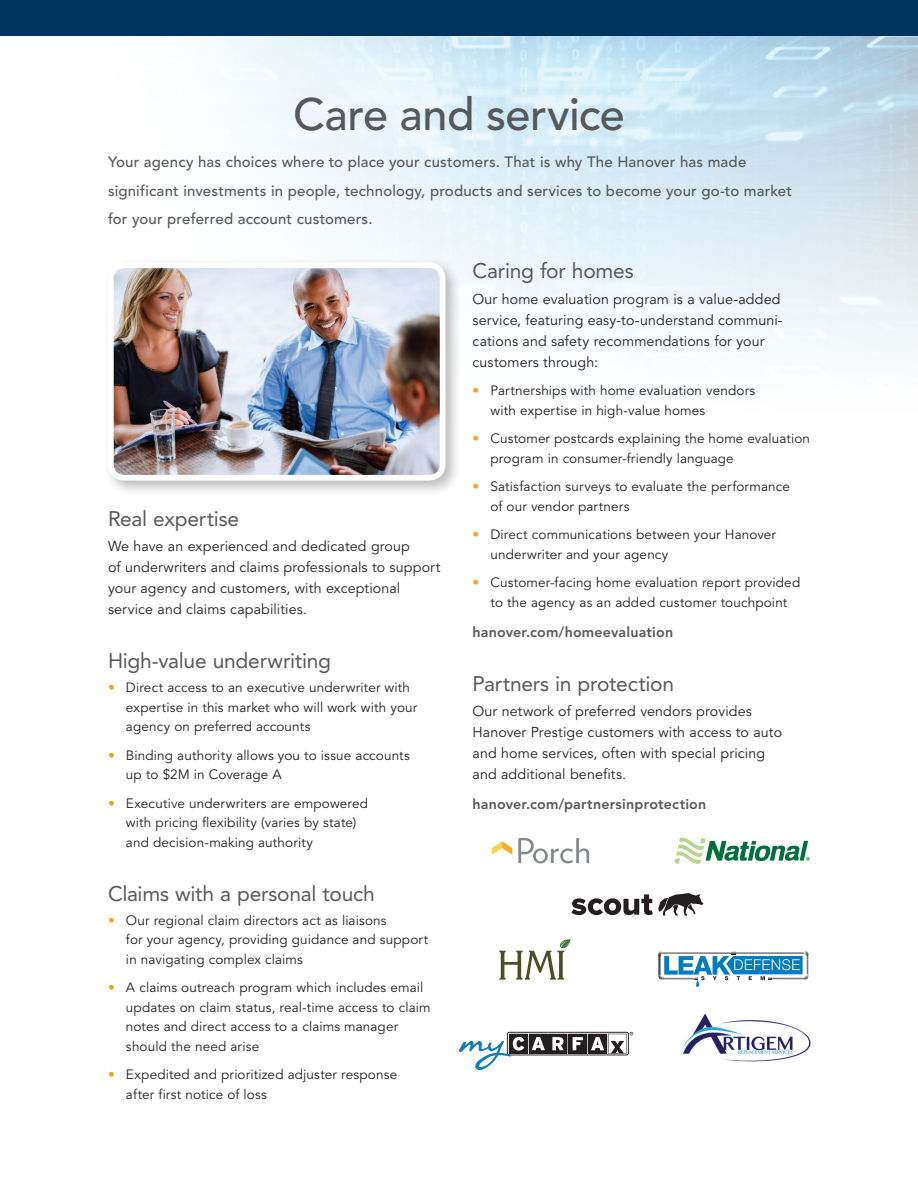
<style>
.page{position:relative;width:918px;height:1188px;background:#fff}
.page>*{position:absolute;margin:0;border:0;box-sizing:border-box;transform-origin:0 0}
.t1{font:500 45px "Avenir LT Std";letter-spacing:-.015em;color:#57585a}
.t2{font:21px "Avenir LT Std";letter-spacing:-.01em;color:#57585a}
.t3{font:500 15px/28.5px "Avenir LT Std";letter-spacing:.01em;color:#57585a}
.t4{font:14.25px/21px "Avenir LT Std";letter-spacing:.01em;color:#231f20}
.t5{font:800 14.25px "Avenir LT Std";letter-spacing:.015em;color:#57585a}
.t6{font:13.5px/19.5px "Avenir LT Std";letter-spacing:.01em;color:#231f20}
.s1{color:#f6a01b}
</style>
<div class="page">
<div style="left:0;top:0;width:918px;height:36px;background:#00345e"></div>
<svg style="left:572px;top:893px;width:131px;height:23px"></svg>
<svg style="left:499px;top:939px;width:72px;height:41px"></svg>
<svg style="left:658px;top:951px;width:151px;height:36px"></svg>
<svg style="left:674px;top:838px;width:136px;height:26px"></svg>
<div style="left:103px;top:257px;width:359px;height:239px;background:#231f20;opacity:.3"></div>
<img style="left:111px;top:265px;width:332px;height:213px">
<div style="left:108px;top:262px;width:337px;height:219px;border:6px solid #fff;border-radius:14px"></div>
<svg style="left:518px;top:838px;width:71px;height:25px"></svg>
<svg style="left:492px;top:841px;width:20px;height:14px"></svg>
<img style="left:681px;top:1013px;width:130px;height:49px">
<svg style="left:459px;top:1032px;width:174px;height:38px"></svg>
<h1 class="t1" style="left:293px;top:88px;width:333px">Care and service</h1>
<p class="t3" style="left:108px;top:148px;width:686px">Your agency has choices where to place your customers. That is why The Hanover has made significant investments in people, technology, products and services to become your go-to market for your preferred account customers.</p>
<h2 class="t2" style="left:108px;top:506px;width:133px">Real expertise</h2>
<p class="t4" style="left:108px;top:536px;width:334px">We have an experienced and dedicated group<br>of underwriters and claims professionals to support your agency and customers, with exceptional service and claims capabilities.</p>
<h2 class="t2" style="left:108px;top:649px;width:225px">High-value underwriting</h2>
<p class="t6" style="left:126px;top:678px;width:293px;text-indent:-18px"><span class="s1">•</span> Direct access to an executive underwriter with expertise in this market who will work with your agency on preferred accounts</p>
<p class="t6" style="left:126px;top:746px;width:286px;text-indent:-18px"><span class="s1">•</span> Binding authority allows you to issue accounts up to $2M in Coverage A</p>
<p class="t6" style="left:126px;top:794px;width:244px;text-indent:-18px"><span class="s1">•</span> Executive underwriters are empowered with pricing flexibility (varies by state) and decision-making authority</p>
<h2 class="t2" style="left:108px;top:881px;width:268px">Claims with a personal touch</h2>
<p class="t6" style="left:126px;top:911px;width:304px;text-indent:-18px"><span class="s1">•</span> Our regional claim directors act as liaisons<br>for your agency, providing guidance and support in navigating complex claims</p>
<p class="t6" style="left:126px;top:978px;width:306px;text-indent:-18px"><span class="s1">•</span> A claims outreach program which includes email updates on claim status, real-time access to claim notes and direct access to a claims manager should the need arise</p>
<p class="t6" style="left:126px;top:1065px;width:273px;text-indent:-18px"><span class="s1">•</span> Expedited and prioritized adjuster response after first notice of loss</p>
<h2 class="t2" style="left:472px;top:259px;width:163px">Caring for homes</h2>
<p class="t4" style="left:472px;top:289px;width:311px">Our home evaluation program is a value-added service, featuring easy-to-understand communi&shy;cations and safety recommendations for your customers through:</p>
<p class="t6" style="left:490px;top:381px;width:266px;text-indent:-18px"><span class="s1">•</span> Partnerships with home evaluation vendors with expertise in high-value homes</p>
<p class="t6" style="left:490px;top:429px;width:321px;text-indent:-18px"><span class="s1">•</span> Customer postcards explaining the home evaluation program in consumer-friendly language</p>
<p class="t6" style="left:490px;top:477px;width:301px;text-indent:-18px"><span class="s1">•</span> Satisfaction surveys to evaluate the performance of our vendor partners</p>
<p class="t6" style="left:490px;top:525px;width:287px;text-indent:-18px"><span class="s1">•</span> Direct communications between your Hanover underwriter and your agency</p>
<p class="t6" style="left:472px;top:573px;width:329px;text-align:center"><span class="s1">•</span> Customer-facing home evaluation report provided to the agency as an added customer touchpoint</p>
<p class="t5" style="left:472px;top:623px;width:202px">hanover.com/homeevaluation</p>
<h2 class="t2" style="left:472px;top:671px;width:203px">Partners in protection</h2>
<p class="t4" style="left:472px;top:701px;width:311px">Our network of preferred vendors provides Hanover Prestige customers with access to auto and home services, often with special pricing and additional benefits.</p>
<p class="t5" style="left:472px;top:796px;width:235px">hanover.com/partnersinprotection</p>
</div>
